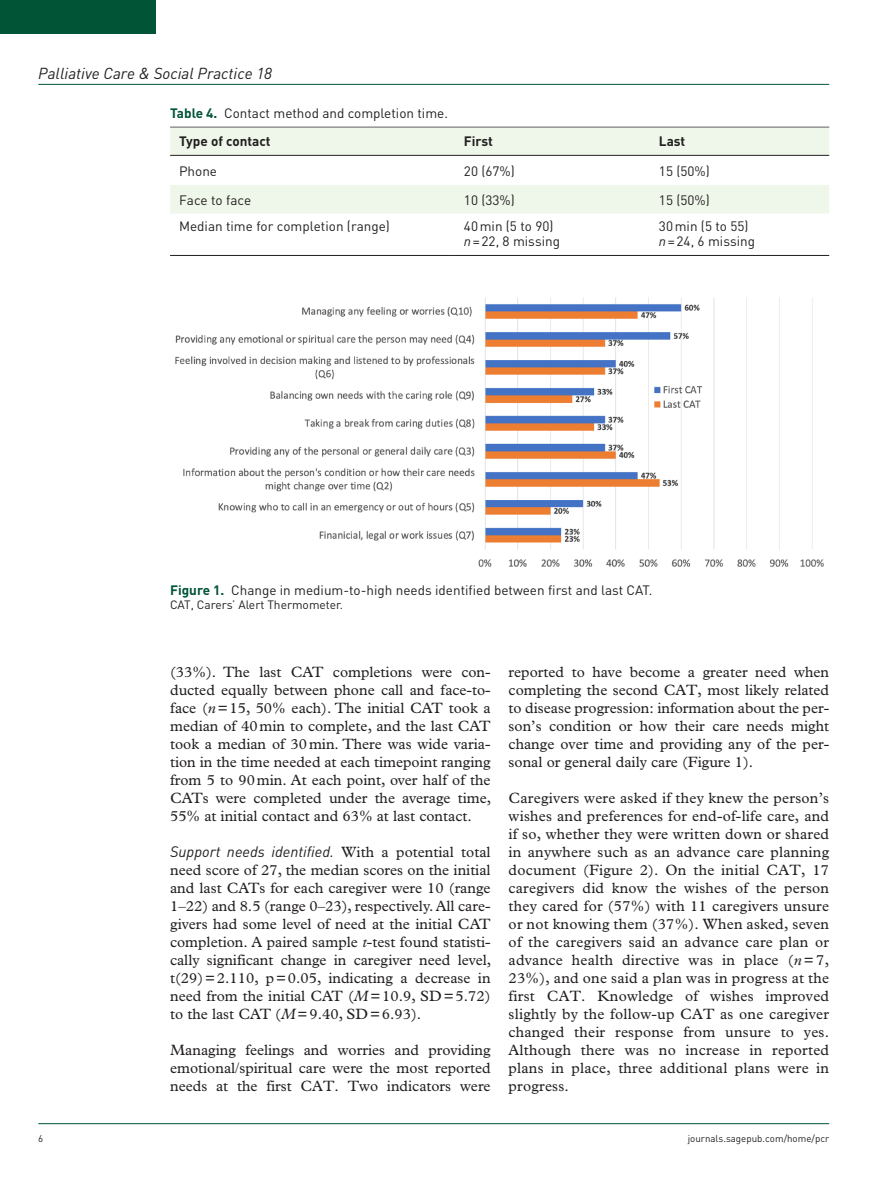
<style>
.page{position:relative;width:893px;height:1191px;background:#fff}
.page>*{position:absolute;margin:0;border:0;box-sizing:border-box;transform-origin:0 0}
.t1{font:italic 15.75px "DIN";color:#231f20}
.t2{font:15px/18px "Plantin Std";color:#231f20;text-align:justify}
.t3{font:italic 15px "DIN";color:#231f20}
.t4{font:13.5px/15.8px "DIN";color:#231f20}
.t5{font:700 13.5px "DIN";color:#231f20}
.t6{font:12px "DIN";color:#231f20}
.t7{font:9.75px "DIN";color:#231f20}
.s1{font-weight:700;color:#015436}
.s2{font-weight:700}
.s3{font-style:italic}
.s4{font-family:"Plantin Std";font-style:normal}
</style>
<div class="page">
<hr style="left:38px;top:84px;width:791px;height:1px;background:#015436">
<hr style="left:38px;top:1123px;width:791px;height:1px;background:#015436">
<div style="left:0;top:0;width:155px;height:34px;background:#015436"></div>
<hr style="left:170px;top:127px;width:659px;height:1px;background:#231f20">
<div style="left:170px;top:128px;width:659px;height:27px;background:#eff7ea"></div>
<div style="left:170px;top:185px;width:659px;height:29px;background:#eff7ea"></div>
<hr style="left:170px;top:155px;width:285px;height:1px;background:#231f20">
<hr style="left:455px;top:155px;width:195px;height:1px;background:#231f20">
<hr style="left:650px;top:155px;width:179px;height:1px;background:#231f20">
<hr style="left:170px;top:255px;width:285px;height:1px;background:#231f20">
<hr style="left:455px;top:255px;width:195px;height:1px;background:#231f20">
<hr style="left:650px;top:255px;width:179px;height:1px;background:#231f20">
<img style="left:176px;top:297px;width:648px;height:270px">
<p class="t1" style="left:38px;top:63px;width:235px">Palliative Care &amp; Social Practice 18</p>
<p class="t4" style="left:179px;top:98px;width:270px;line-height:28.5px;text-indent:-9px"><span class="s1">Table 4.</span> Contact method and completion time.<br><span class="s2">Type of contact</span></p>
<p class="t5" style="left:464px;top:133px;width:31px">First</p>
<p class="t5" style="left:659px;top:133px;width:28px">Last</p>
<p class="t4" style="left:179px;top:163px;width:39px">Phone</p>
<p class="t4" style="left:464px;top:163px;width:52px">20 (67%)</p>
<p class="t4" style="left:659px;top:163px;width:52px">15 (50%)</p>
<p class="t4" style="left:179px;top:192px;width:74px">Face to face</p>
<p class="t4" style="left:464px;top:192px;width:52px">10 (33%)</p>
<p class="t4" style="left:659px;top:192px;width:52px">15 (50%)</p>
<p class="t4" style="left:179px;top:218px;width:212px">Median time for completion (range)</p>
<p class="t4" style="left:464px;top:218px;width:98px">40min (5 to 90) <span class="s3">n</span>=22, 8 missing</p>
<p class="t4" style="left:659px;top:218px;width:98px">30min (5 to 55) <span class="s3">n</span>=24, 6 missing</p>
<p class="t4" style="left:170px;top:581px;width:484px"><span class="s1">Figure 1.</span> Change in medium-to-high needs identified between first and last CAT.</p>
<p class="t6" style="left:170px;top:597px;width:174px">CAT, Carers’ Alert Thermometer.</p>
<p class="t2" style="left:170px;top:663px;width:323px">(33%). The last CAT completions were con&shy;ducted equally between phone call and face-to&shy;face (<span class="s3">n</span>=15, 50% each). The initial CAT took a median of 40min to complete, and the last CAT took a median of 30min. There was wide varia&shy;tion in the time needed at each timepoint ranging from 5 to 90min. At each point, over half of the CATs were completed under the average time, 55% at initial contact and 63% at last contact.</p>
<p class="t3" style="left:170px;top:842px;width:322px">Support needs identified. <span class="s4">With a potential total</span></p>
<p class="t2" style="left:170px;top:861px;width:323px">need score of 27, the median scores on the initial and last CATs for each caregiver were 10 (range 1–22) and 8.5 (range 0–23), respectively. All care&shy;givers had some level of need at the initial CAT completion. A paired sample <span class="s3">t</span>-test found statisti&shy;cally significant change in caregiver need level, t(29)=2.110, p=0.05, indicating a decrease in need from the initial CAT (<span class="s3">M</span>=10.9, SD=5.72) to the last CAT (<span class="s3">M</span>=9.40, SD=6.93).</p>
<p class="t2" style="left:170px;top:1041px;width:322px">Managing feelings and worries and providing emotional/spiritual care were the most reported needs at the first CAT. Two indicators were</p>
<p class="t2" style="left:509px;top:663px;width:322px">reported to have become a greater need when completing the second CAT, most likely related to disease progression: information about the per&shy;son’s condition or how their care needs might change over time and providing any of the per&shy;sonal or general daily care (Figure 1).</p>
<p class="t2" style="left:509px;top:789px;width:322px">Caregivers were asked if they knew the person’s wishes and preferences for end-of-life care, and if so, whether they were written down or shared in anywhere such as an advance care planning document (Figure 2). On the initial CAT, 17 caregivers did know the wishes of the person they cared for (57%) with 11 caregivers unsure or not knowing them (37%). When asked, seven of the caregivers said an advance care plan or advance health directive was in place (<span class="s3">n</span>=7, 23%), and one said a plan was in progress at the first CAT. Knowledge of wishes improved slightly by the follow-up CAT as one caregiver changed their response from unsure to yes.<br>Although there was no increase in reported plans in place, three additional plans were in progress.</p>
<p class="t7" style="left:38px;top:1132px;width:7px">6</p>
<p class="t7" style="left:688px;top:1132px;width:143px">journals.sagepub.com/home/pcr</p>
</div>
